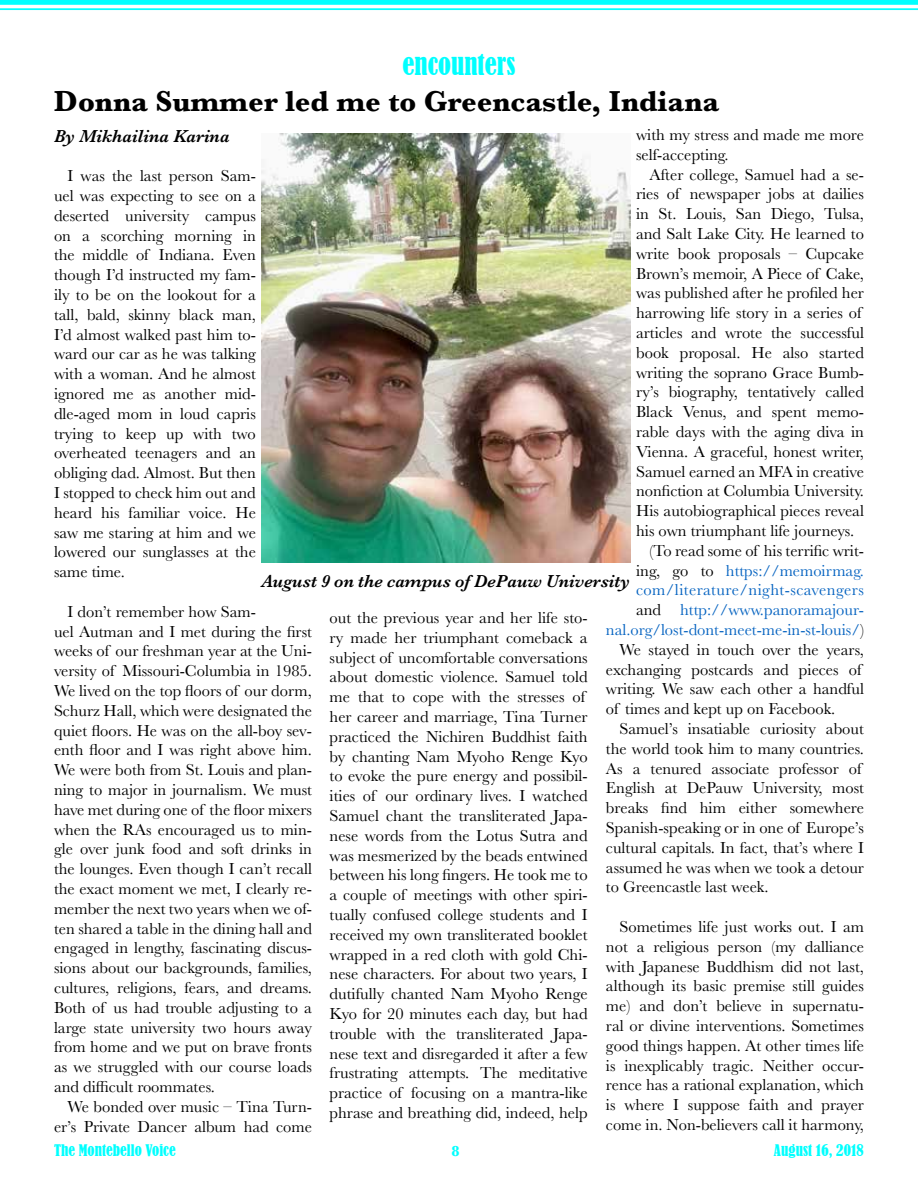
<style>
.page{position:relative;width:918px;height:1188px;background:#fff}
.page>*{position:absolute;margin:0;border:0;box-sizing:border-box;transform-origin:0 0}
.t1{font:700 30px "Baskerville";color:#000}
.t2{font:condensed 27px "Bernard";color:#0ff}
.t3{font:italic 600 18px "Baskerville";color:#000}
.t4{font:16.5px/19.8px "Baskerville";color:#000}
.t5{font:16.5px "Baskerville";color:#0563c1}
.t6{font:16.5px "Baskerville";letter-spacing:.025em;color:#0563c1}
.t7{font:condensed 15px "Bernard";color:#0ff}
.t8{font:700 15px "Baskerville";color:#0ff}
.s1{color:#000}
</style>
<div class="page">
<div style="left:0;top:0;width:918px;height:5px;background:#0ff"></div>
<hr style="left:0;top:8px;width:918px;height:2px;background:#0ff">
<img style="left:262px;top:134px;width:368px;height:428px">
<h2 class="t2" style="left:402px;top:49px;width:115px">encounters</h2>
<h1 class="t1" style="left:54px;top:80px;width:667px">Donna Summer led me to Greencastle, Indiana</h1>
<p class="t4" style="left:636px;top:125px;width:229px">with my stress and made me more self-accepting.</p>
<p class="t4" style="left:650px;top:165px;width:216px">After college, Samuel had a se-</p>
<p class="t4" style="left:636px;top:185px;width:229px">ries of newspaper jobs at dailies</p>
<p class="t4" style="left:636px;top:204px;width:229px">in St. Louis, San Diego, Tulsa,</p>
<p class="t4" style="left:636px;top:224px;width:229px">and Salt Lake City. He learned to</p>
<p class="t4" style="left:636px;top:244px;width:229px">write book proposals – Cupcake</p>
<p class="t4" style="left:636px;top:264px;width:229px">Brown’s memoir, A Piece of Cake,</p>
<p class="t4" style="left:636px;top:284px;width:229px">was published after he profiled her</p>
<p class="t4" style="left:636px;top:303px;width:227px">harrowing life story in a series of</p>
<p class="t4" style="left:636px;top:323px;width:229px">articles and wrote the successful</p>
<p class="t4" style="left:636px;top:343px;width:229px">book proposal. He also started</p>
<p class="t4" style="left:636px;top:363px;width:229px">writing the soprano Grace Bumb-</p>
<p class="t4" style="left:636px;top:383px;width:229px">ry’s biography, tentatively called</p>
<p class="t4" style="left:636px;top:402px;width:229px">Black Venus, and spent memo-</p>
<p class="t4" style="left:636px;top:422px;width:229px">rable days with the aging diva in</p>
<p class="t4" style="left:636px;top:442px;width:229px">Vienna. A graceful, honest writer,</p>
<p class="t4" style="left:636px;top:462px;width:229px">Samuel earned an MFA in creative</p>
<p class="t4" style="left:636px;top:482px;width:229px">nonfiction at Columbia University.</p>
<p class="t4" style="left:636px;top:501px;width:229px">His autobiographical pieces reveal</p>
<p class="t4" style="left:636px;top:521px;width:220px">his own triumphant life journeys.</p>
<p class="t4" style="left:650px;top:541px;width:216px">(To read some of his terrific writ-</p>
<p class="t5" style="left:636px;top:560px;width:229px"><span class="s1">ing, go to</span> https://memoirmag.</p>
<p class="t6" style="left:636px;top:580px;width:229px">com/literature/night-scavengers</p>
<p class="t5" style="left:636px;top:599px;width:229px"><span class="s1">and</span> http://www.panoramajour-</p>
<p class="t5" style="left:606px;top:619px;width:259px">nal.org/lost-dont-meet-me-in-st-louis/<span class="s1">)</span></p>
<p class="t4" style="left:619px;top:640px;width:246px">We stayed in touch over the years,</p>
<p class="t4" style="left:606px;top:660px;width:257px">exchanging postcards and pieces of</p>
<p class="t4" style="left:606px;top:680px;width:260px">writing. We saw each other a handful</p>
<p class="t4" style="left:606px;top:699px;width:231px">of times and kept up on Facebook.</p>
<p class="t4" style="left:619px;top:719px;width:246px">Samuel’s insatiable curiosity about</p>
<p class="t4" style="left:606px;top:739px;width:260px">the world took him to many countries.</p>
<p class="t4" style="left:606px;top:759px;width:257px">As a tenured associate professor of</p>
<p class="t4" style="left:606px;top:779px;width:259px">English at DePauw University, most</p>
<p class="t4" style="left:606px;top:798px;width:260px">breaks find him either somewhere</p>
<p class="t4" style="left:606px;top:818px;width:259px">Spanish-speaking or in one of Europe’s</p>
<p class="t4" style="left:606px;top:838px;width:259px">cultural capitals. In fact, that’s where I</p>
<p class="t4" style="left:606px;top:858px;width:260px">assumed he was when we took a detour</p>
<p class="t4" style="left:606px;top:878px;width:164px">to Greencastle last week.</p>
<p class="t4" style="left:606px;top:917px;width:260px;text-align:justify;text-indent:13px">Sometimes life just works out. I am not a religious person (my dalliance with Japanese Buddhism did not last, although its basic premise still guides me) and don’t believe in supernatu&shy;ral or divine interventions. Sometimes good things happen. At other times life is inexplicably tragic. Neither occur&shy;rence has a rational explanation, which is where I suppose faith and prayer come in. Non-believers call it harmony,</p>
<p class="t3" style="left:54px;top:123px;width:177px">By Mikhailina Karina</p>
<p class="t4" style="left:54px;top:166px;width:203px;text-align:justify;text-indent:13px">I was the last person Sam&shy;uel was expecting to see on a deserted university campus on a scorching morning in the middle of Indiana. Even though I’d instructed my fam&shy;ily to be on the lookout for a tall, bald, skinny black man, I’d almost walked past him to&shy;ward our car as he was talking with a woman. And he almost ignored me as another mid&shy;dle-aged mom in loud capris trying to keep up with two overheated teenagers and an obliging dad. Almost. But then I stopped to check him out and heard his familiar voice. He saw me staring at him and we lowered our sunglasses at the same time.</p>
<p class="t4" style="left:54px;top:602px;width:260px;text-indent:13px">I don’t remember how Sam-<br>uel Autman and I met during the first weeks of our freshman year at the Uni&shy;versity of Missouri-Columbia in 1985.<br>We lived on the top floors of our dorm, Schurz Hall, which were designated the quiet floors. He was on the all-boy sev&shy;enth floor and I was right above him.<br>We were both from St. Louis and plan&shy;ning to major in journalism. We must have met during one of the floor mixers when the RAs encouraged us to min&shy;gle over junk food and soft drinks in the lounges. Even though I can’t recall the exact moment we met, I clearly re&shy;member the next two years when we of&shy;ten shared a table in the dining hall and engaged in lengthy, fascinating discus&shy;sions about our backgrounds, families, cultures, religions, fears, and dreams.<br>Both of us had trouble adjusting to a large state university two hours away from home and we put on brave fronts as we struggled with our course loads and difficult roommates.</p>
<p class="t4" style="left:54px;top:1097px;width:260px;text-align:right">We bonded over music – Tina Turn&shy;er’s Private Dancer album had come</p>
<p class="t3" style="left:262px;top:569px;width:370px">August 9 on the campus of DePauw University</p>
<p class="t4" style="left:330px;top:608px;width:260px">out the previous year and her life sto&shy;ry made her triumphant comeback a subject of uncomfortable conversations about domestic violence. Samuel told me that to cope with the stresses of her career and marriage, Tina Turner practiced the Nichiren Buddhist faith by chanting Nam Myoho Renge Kyo to evoke the pure energy and possibil&shy;ities of our ordinary lives. I watched Samuel chant the transliterated Japa&shy;nese words from the Lotus Sutra and was mesmerized by the beads entwined between his long fingers. He took me to a couple of meetings with other spiri&shy;tually confused college students and I received my own transliterated booklet wrapped in a red cloth with gold Chi&shy;nese characters. For about two years, I dutifully chanted Nam Myoho Renge Kyo for 20 minutes each day, but had trouble with the transliterated Japa&shy;nese text and disregarded it after a few frustrating attempts. The meditative practice of focusing on a mantra-like phrase and breathing did, indeed, help</p>
<p class="t7" style="left:54px;top:1141px;width:123px">The Montebello Voice</p>
<p class="t8" style="left:452px;top:1140px;width:10px">8</p>
<p class="t7" style="left:774px;top:1141px;width:92px">August 16, 2018</p>
</div>
